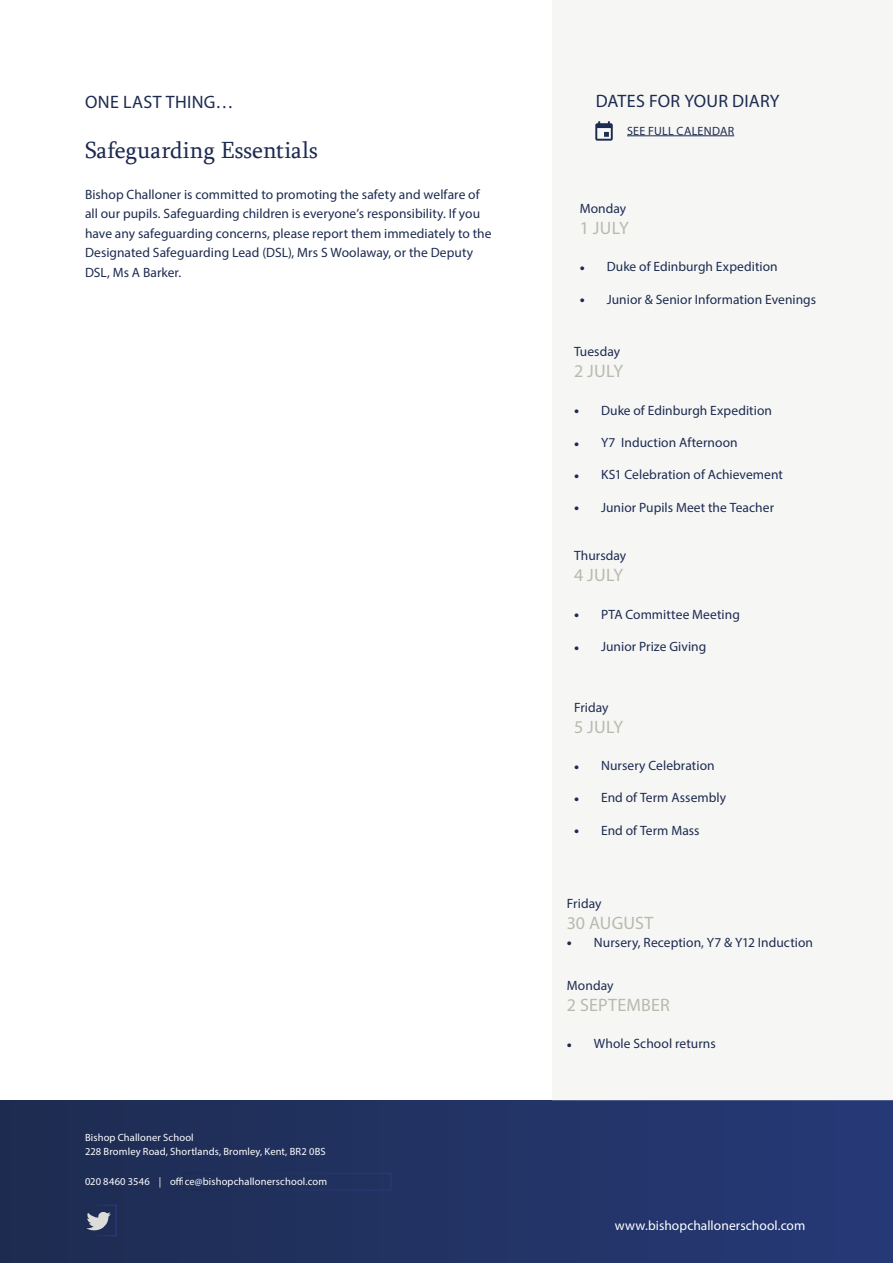
<style>
.page{position:relative;width:893px;height:1263px;background:#fff}
.page>*{position:absolute;margin:0;border:0;box-sizing:border-box;transform-origin:0 0}
.t1{font:24px "Sylfaen";color:#1d2b50}
.t2{font:18px "Myriad Pro";letter-spacing:.01em;color:#bab9ad}
.t3{font:18px "Myriad Pro";letter-spacing:.015em;color:#1d2b50}
.t4{font:13.5px/19.5px "Myriad Pro";letter-spacing:.005em;color:#1d2b50}
.t5{font:13.5px "Myriad Pro";letter-spacing:.005em;color:#fff}
.t6{font:12px "Myriad Pro";letter-spacing:.025em;color:#1d2b50}
.t7{font:10.5px/13.5px "Myriad Pro";letter-spacing:.015em;color:#fff}
.s1{font-size:18px}
</style>
<div class="page">
<div style="left:0;top:1100px;width:893px;height:163px;background:linear-gradient(to right,#1d2c50,#273977)"></div>
<svg style="left:88px;top:1212px;width:23px;height:19px"></svg>
<div style="left:553px;top:0;width:340px;height:1100px;background:#f6f6f5"></div>
<svg style="left:595px;top:121px;width:18px;height:20px"></svg>
<hr style="left:627px;top:135px;width:107px;height:1px;background:#1d2b50">
<h2 class="t3" style="left:85px;top:91px;width:150px">ONE LAST THING…</h2>
<h1 class="t1" style="left:85px;top:134px;width:234px">Safeguarding Essentials</h1>
<p class="t4" style="left:85px;top:184px;width:408px">Bishop Challoner is committed to promoting the safety and welfare of all our pupils. Safeguarding children is everyone’s responsibility. If you have any safeguarding concerns, please report them immediately to the Designated Safeguarding Lead (DSL), Mrs S Woolaway, or the Deputy DSL, Ms A Barker.</p>
<p class="t7" style="left:85px;top:1131px;width:242px">Bishop Challoner School<br>228 Bromley Road, Shortlands, Bromley, Kent, BR2 0BS</p>
<p class="t7" style="left:85px;top:1175px;width:244px">020 8460 3546 | office@bishopchallonerschool.com</p>
<h2 class="t3" style="left:596px;top:90px;width:185px">DATES FOR YOUR DIARY</h2>
<p class="t6" style="left:627px;top:123px;width:109px">SEE FULL CALENDAR</p>
<p class="t4" style="left:580px;top:198px;width:48px">Monday</p>
<h2 class="t2" style="left:580px;top:217px;width:51px">1 JULY</h2>
<p class="t4" style="left:580px;top:257px;width:199px"><span class="s1">•</span> Duke of Edinburgh Expedition</p>
<p class="t4" style="left:580px;top:289px;width:238px"><span class="s1">•</span> Junior &amp; Senior Information Evenings</p>
<p class="t4" style="left:574px;top:342px;width:48px">Tuesday</p>
<h2 class="t2" style="left:574px;top:360px;width:51px">2 JULY</h2>
<p class="t4" style="left:574px;top:400px;width:199px"><span class="s1">•</span> Duke of Edinburgh Expedition</p>
<p class="t4" style="left:574px;top:432px;width:165px"><span class="s1">•</span> Y7 Induction Afternoon</p>
<p class="t4" style="left:574px;top:465px;width:210px"><span class="s1">•</span> KS1 Celebration of Achievement</p>
<p class="t4" style="left:574px;top:497px;width:202px"><span class="s1">•</span> Junior Pupils Meet the Teacher</p>
<p class="t4" style="left:574px;top:546px;width:54px">Thursday</p>
<h2 class="t2" style="left:574px;top:564px;width:51px">4 JULY</h2>
<p class="t4" style="left:574px;top:604px;width:167px"><span class="s1">•</span> PTA Committee Meeting</p>
<p class="t4" style="left:574px;top:636px;width:134px"><span class="s1">•</span> Junior Prize Giving</p>
<p class="t4" style="left:574px;top:697px;width:36px">Friday</p>
<h2 class="t2" style="left:574px;top:715px;width:51px">5 JULY</h2>
<p class="t4" style="left:574px;top:756px;width:142px"><span class="s1">•</span> Nursery Celebration</p>
<p class="t4" style="left:574px;top:788px;width:154px"><span class="s1">•</span> End of Term Assembly</p>
<p class="t4" style="left:574px;top:820px;width:127px"><span class="s1">•</span> End of Term Mass</p>
<p class="t4" style="left:567px;top:893px;width:36px">Friday</p>
<h2 class="t2" style="left:567px;top:912px;width:88px">30 AUGUST</h2>
<p class="t4" style="left:567px;top:932px;width:248px"><span class="s1">•</span> Nursery, Reception, Y7 &amp; Y12 Induction</p>
<p class="t4" style="left:567px;top:975px;width:48px">Monday</p>
<h2 class="t2" style="left:567px;top:994px;width:104px">2 SEPTEMBER</h2>
<p class="t4" style="left:567px;top:1034px;width:150px"><span class="s1">•</span> Whole School returns</p>
<p class="t5" style="left:615px;top:1217px;width:192px">www.bishopchallonerschool.com</p>
</div>
